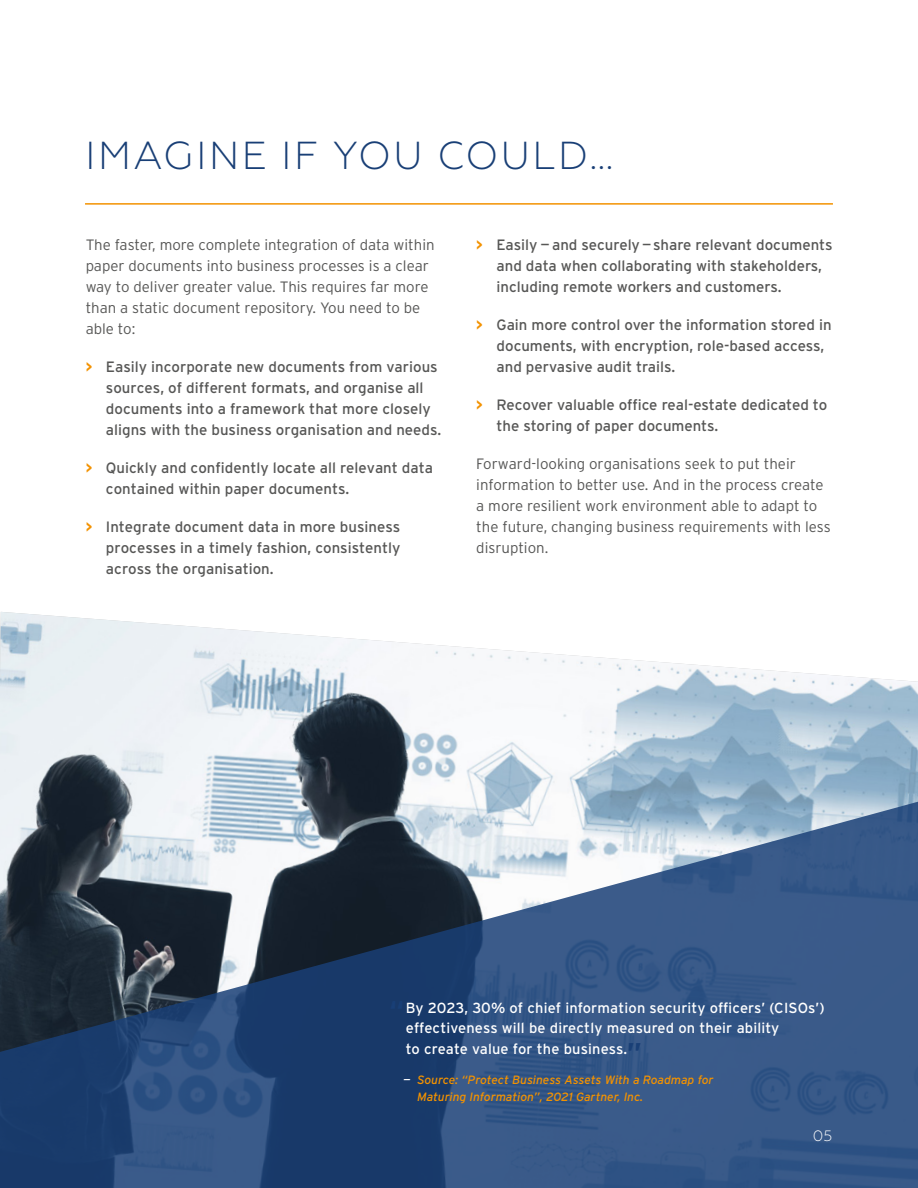
<style>
.page{position:relative;width:918px;height:1188px;background:#fff}
.page>*{position:absolute;margin:0;border:0;box-sizing:border-box;transform-origin:0 0}
.HEADLINE{font:300 39px "Geometria";letter-spacing:.06em;color:#193f76}
.t1{font:15px/21px "Interstate";color:#575756}
.Body_Copy{font:300 15px/21px "Interstate";color:#575756}
.t2{font:300 15px "Geometria";color:#fff}
.CS_quote_small{font:14.7px/20.9px "Interstate";letter-spacing:.01em;color:#fff}
.CS_quote_small-2{font:italic 12px/16.5px "Interstate";color:#f39200}
.s1{font-weight:700;color:#f39200}
.s2{font-weight:700;font-size:27px;color:#193f76}
.s3{color:#fff}
</style>
<div class="page">
<hr style="left:85px;top:203px;width:748px;height:2px;background:#f39200">
<img style="left:0;top:612px;width:918px;height:182px">
<svg style="left:0;top:794px;width:918px;height:394px;background:#466083"></svg>
<p class="HEADLINE" style="left:85px;top:133px;width:530px">IMAGINE IF YOU COULD…</p>
<p class="Body_Copy" style="left:86px;top:234px;width:350px">The faster, more complete integration of data within paper documents into business processes is a clear way to deliver greater value. This requires far more than a static document repository. You need to be able to:</p>
<p class="t1" style="left:106px;top:356px;width:337px;text-indent:-20px"><span class="s1">&gt;</span> Easily incorporate new documents from various sources, of different formats, and organise all documents into a framework that more closely aligns with the business organisation and needs.</p>
<p class="t1" style="left:106px;top:457px;width:329px;text-indent:-20px"><span class="s1">&gt;</span> Quickly and confidently locate all relevant data contained within paper documents.</p>
<p class="t1" style="left:106px;top:516px;width:296px;text-align:justify;text-indent:-20px"><span class="s1">&gt;</span> Integrate document data in more business processes in a timely fashion, consistently across the organisation.</p>
<p class="t1" style="left:497px;top:234px;width:338px;text-indent:-20px"><span class="s1">&gt;</span> Easily — and securely — share relevant documents and data when collaborating with stakeholders, including remote workers and customers.</p>
<p class="t1" style="left:497px;top:314px;width:337px;text-indent:-20px"><span class="s1">&gt;</span> Gain more control over the information stored in documents, with encryption, role-based access, and pervasive audit trails.</p>
<p class="t1" style="left:497px;top:394px;width:332px;text-indent:-20px"><span class="s1">&gt;</span> Recover valuable office real-estate dedicated to the storing of paper documents.</p>
<p class="Body_Copy" style="left:476px;top:453px;width:356px">Forward-looking organisations seek to put their information to better use. And in the process create a more resilient work environment able to adapt to the future, changing business requirements with less disruption.</p>
<p class="CS_quote_small" style="left:406px;top:997px;width:420px;text-indent:-16px"><span class="s2">“</span>By 2023, 30% of chief information security officers’ (CISOs’) effectiveness will be directly measured on their ability<br>to create value for the business.<span class="s2">”</span></p>
<p class="CS_quote_small-2" style="left:417px;top:1072px;width:298px;text-indent:-14px"><span class="s3">—</span> Source: “Protect Business Assets With a Roadmap for<br>Maturing Information”, 2021 Gartner, Inc.</p>
<p class="t2" style="left:813px;top:1127px;width:21px">05</p>
</div>
